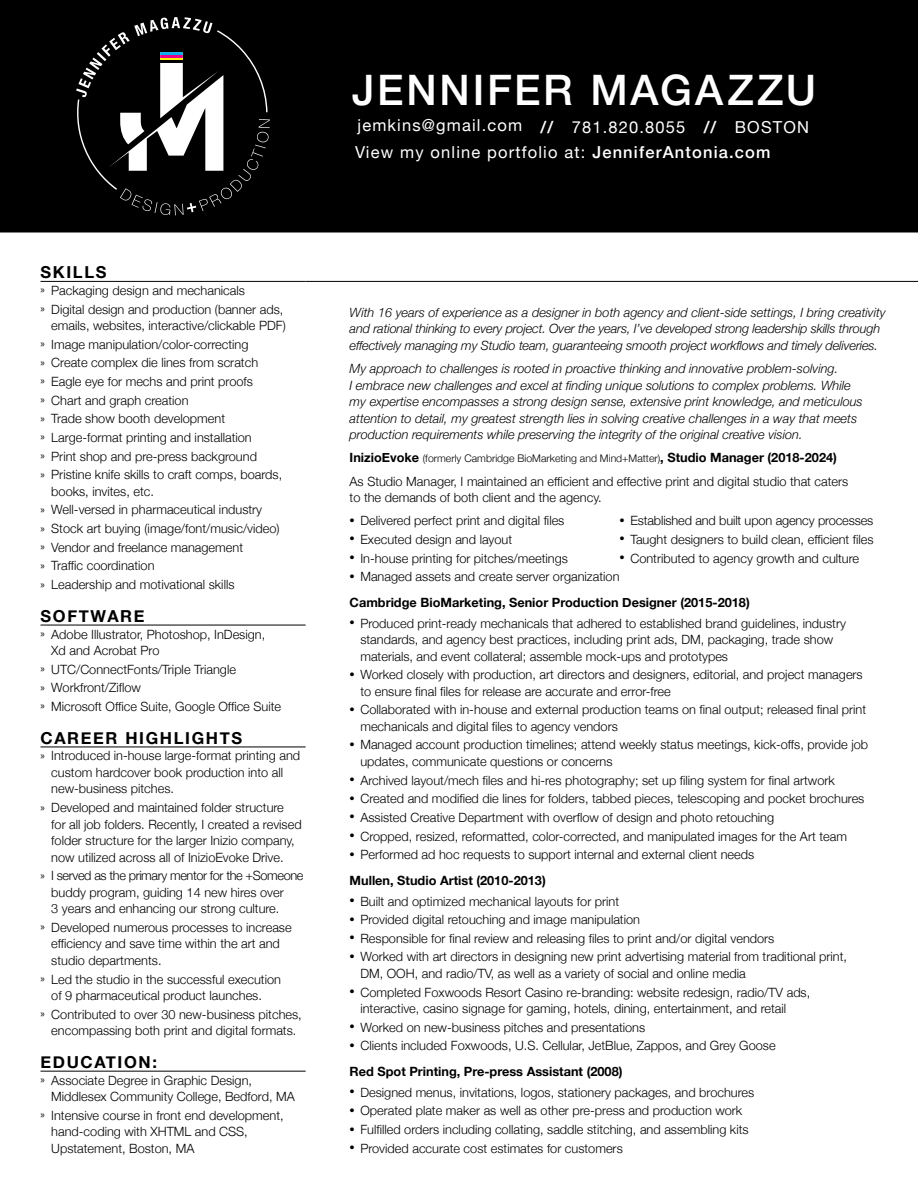
<style>
.page{position:relative;width:918px;height:1188px;background:#fff}
.page>*{position:absolute;margin:0;border:0;box-sizing:border-box;transform-origin:0 0}
.t1{font:500 42px "Helvetica Neue";letter-spacing:.065em;color:#fff}
.t2{font:16.5px "Helvetica Neue";letter-spacing:.07em;color:#fff}
.t3{font:700 16.5px "Helvetica Neue";letter-spacing:.1em;color:#000}
.t4{font:300 12.75px/16.5px "Helvetica Neue";color:#000}
.t5{font:italic 300 12.75px/16.5px "Helvetica Neue";color:#000}
.t6{font:700 12.75px "Helvetica Neue";color:#000}
.t7{font:300 10.5px "Helvetica Neue";color:#000}
.s1{font-family:"Myriad Pro";font-weight:400;font-size:10.5px}
.s2{font-weight:500}
.s3{font-weight:700;font-size:12.75px}
.s4{font-size:10.5px}
.s5{font-weight:700}
</style>
<div class="page">
<div style="left:1px;top:1px;width:916px;height:231px;background:#000"></div>
<div style="left:0;top:0;width:918px;height:232px;border:2px solid #000"></div>
<hr style="left:40px;top:281px;width:266px;height:1px;background:#000">
<hr style="left:40px;top:625px;width:266px;height:1px;background:#000">
<hr style="left:40px;top:747px;width:266px;height:1px;background:#000">
<hr style="left:40px;top:1071px;width:266px;height:1px;background:#000">
<hr style="left:306px;top:281px;width:612px;height:1px;background:#000">
<svg style="left:76px;top:17px;width:194px;height:198px"></svg>
<hr style="left:158px;top:52px;width:25px;height:3px;background:#00aeef">
<hr style="left:158px;top:55px;width:25px;height:3px;background:#ec008c">
<hr style="left:158px;top:58px;width:25px;height:3px;background:#fff200">
<hr style="left:158px;top:61px;width:25px;height:2px;background:#000">
<p class="t3" style="left:40px;top:260px;width:68px">SKILLS</p>
<p class="t4" style="left:40px;top:281px;width:244px;line-height:18.6px"><span class="s1">»</span> Packaging design and mechanicals<br><span class="s1">»</span> Digital design and production (banner ads,</p>
<p class="t4" style="left:40px;top:316px;width:247px;line-height:18.6px;text-indent:11px">emails, websites, interactive/clickable PDF) <span class="s1">»</span> Image manipulation/color-correcting<br><span class="s1">»</span> Create complex die lines from scratch<br><span class="s1">»</span> Eagle eye for mechs and print proofs<br><span class="s1">»</span> Chart and graph creation<br><span class="s1">»</span> Trade show booth development<br><span class="s1">»</span> Large-format printing and installation<br><span class="s1">»</span> Print shop and pre-press background<br><span class="s1">»</span> Pristine knife skills to craft comps, boards,</p>
<p class="t4" style="left:40px;top:482px;width:241px;line-height:18.6px;text-indent:11px">books, invites, etc.<br><span class="s1">»</span> Well-versed in pharmaceutical industry<br><span class="s1">»</span> Stock art buying (image/font/music/video) <span class="s1">»</span> Vendor and freelance management<br><span class="s1">»</span> Traffic coordination<br><span class="s1">»</span> Leadership and motivational skills</p>
<p class="t3" style="left:40px;top:603px;width:106px">SOFTWARE</p>
<p class="t4" style="left:51px;top:625px;width:215px;text-indent:-11px"><span class="s1">»</span> Adobe Illustrator, Photoshop, InDesign,<br>Xd and Acrobat Pro</p>
<p class="t4" style="left:40px;top:660px;width:242px;line-height:18.6px"><span class="s1">»</span> UTC/ConnectFonts/Triple Triangle<br><span class="s1">»</span> Workfront/Ziflow<br><span class="s1">»</span> Microsoft Office Suite, Google Office Suite</p>
<p class="t3" style="left:40px;top:725px;width:203px">CAREER HIGHLIGHTS</p>
<p class="t4" style="left:51px;top:747px;width:250px;text-indent:-11px"><span class="s1">»</span> Introduced in-house large-format printing and custom hardcover book production into all new-business pitches.</p>
<p class="t4" style="left:51px;top:799px;width:252px;text-indent:-11px"><span class="s1">»</span> Developed and maintained folder structure<br>for all job folders. Recently, I created a revised folder structure for the larger Inizio company, now utilized across all of InizioEvoke Drive.</p>
<p class="t4" style="left:51px;top:867px;width:254px;text-indent:-11px"><span class="s1">»</span> I served as the primary mentor for the +Someone buddy program, guiding 14 new hires over<br>3 years and enhancing our strong culture.</p>
<p class="t4" style="left:51px;top:919px;width:242px;text-indent:-11px"><span class="s1">»</span> Developed numerous processes to increase efficiency and save time within the art and studio departments.</p>
<p class="t4" style="left:51px;top:970px;width:231px;text-indent:-11px"><span class="s1">»</span> Led the studio in the successful execution of 9 pharmaceutical product launches.</p>
<p class="t4" style="left:40px;top:1006px;width:263px;text-align:center"><span class="s1">»</span> Contributed to over 30 new-business pitches, encompassing both print and digital formats.</p>
<p class="t3" style="left:40px;top:1049px;width:118px">EDUCATION:</p>
<p class="t4" style="left:51px;top:1072px;width:245px;text-indent:-11px"><span class="s1">»</span> Associate Degree in Graphic Design,<br>Middlesex Community College, Bedford, MA</p>
<p class="t4" style="left:51px;top:1107px;width:234px;text-indent:-11px"><span class="s1">»</span> Intensive course in front end development, hand-coding with XHTML and CSS,<br>Upstatement, Boston, MA</p>
<h1 class="t1" style="left:352px;top:56px;width:466px">JENNIFER MAGAZZU</h1>
<p class="t2" style="left:358px;top:115px;width:453px">jemkins@gmail.com <span class="s2">//</span> 781.820.8055 <span class="s2">//</span> BOSTON</p>
<p class="t2" style="left:355px;top:140px;width:417px">View my online portfolio at: <span class="s2">JenniferAntonia.com</span></p>
<p class="t5" style="left:350px;top:303px;width:538px">With 16 years of experience as a designer in both agency and client-side settings, I bring creativity and rational thinking to every project. Over the years, I’ve developed strong leadership skills through effectively managing my Studio team, guaranteeing smooth project workflows and timely deliveries.</p>
<p class="t5" style="left:350px;top:360px;width:515px">My approach to challenges is rooted in proactive thinking and innovative problem-solving.<br>I embrace new challenges and excel at finding unique solutions to complex problems. While my expertise encompasses a strong design sense, extensive print knowledge, and meticulous attention to detail, my greatest strength lies in solving creative challenges in a way that meets production requirements while preserving the integrity of the original creative vision.</p>
<p class="t7" style="left:350px;top:452px;width:489px"><span class="s3">InizioEvoke</span> (formerly Cambridge BioMarketing and Mind+Matter)<span class="s3">, Studio Manager (2018-2024)</span></p>
<p class="t4" style="left:350px;top:473px;width:500px">As Studio Manager, I maintained an efficient and effective print and digital studio that caters to the demands of both client and the agency.</p>
<p class="t4" style="left:350px;top:512px;width:216px"><span class="s4">•</span> Delivered perfect print and digital files</p>
<p class="t4" style="left:350px;top:531px;width:164px"><span class="s4">•</span> Executed design and layout</p>
<p class="t4" style="left:350px;top:550px;width:220px"><span class="s4">•</span> In-house printing for pitches/meetings</p>
<p class="t4" style="left:350px;top:568px;width:271px"><span class="s4">•</span> Managed assets and create server organization</p>
<p class="t4" style="left:620px;top:512px;width:255px"><span class="s4">•</span> Established and built upon agency processes</p>
<p class="t4" style="left:620px;top:531px;width:256px"><span class="s4">•</span> Taught designers to build clean, efficient files</p>
<p class="t4" style="left:620px;top:550px;width:241px"><span class="s4">•</span> Contributed to agency growth and culture</p>
<p class="t6" style="left:350px;top:592px;width:402px">Cambridge BioMarketing, Senior Production Designer (2015-2018)</p>
<p class="t4" style="left:360px;top:614px;width:487px;text-indent:-11px"><span class="s4">•</span> Produced print-ready mechanicals that adhered to established brand guidelines, industry standards, and agency best practices, including print ads, DM, packaging, trade show materials, and event collateral; assemble mock-ups and prototypes</p>
<p class="t4" style="left:360px;top:666px;width:504px;text-indent:-11px"><span class="s4">•</span> Worked closely with production, art directors and designers, editorial, and project managers to ensure final files for release are accurate and error-free</p>
<p class="t4" style="left:360px;top:701px;width:507px;text-indent:-11px"><span class="s4">•</span> Collaborated with in-house and external production teams on final output; released final print mechanicals and digital files to agency vendors</p>
<p class="t4" style="left:360px;top:736px;width:509px;text-indent:-11px"><span class="s4">•</span> Managed account production timelines; attend weekly status meetings, kick-offs, provide job updates, communicate questions or concerns</p>
<p class="t4" style="left:350px;top:772px;width:487px"><span class="s4">•</span> Archived layout/mech files and hi-res photography; set up filing system for final artwork</p>
<p class="t4" style="left:350px;top:790px;width:516px"><span class="s4">•</span> Created and modified die lines for folders, tabbed pieces, telescoping and pocket brochures</p>
<p class="t4" style="left:350px;top:809px;width:426px"><span class="s4">•</span> Assisted Creative Department with overflow of design and photo retouching</p>
<p class="t4" style="left:350px;top:828px;width:499px"><span class="s4">•</span> Cropped, resized, reformatted, color-corrected, and manipulated images for the Art team</p>
<p class="t4" style="left:350px;top:842px;width:406px;line-height:25.3px"><span class="s4">•</span> Performed ad hoc requests to support internal and external client needs<br><span class="s5">Mullen, Studio Artist (2010-2013)</span></p>
<p class="t4" style="left:350px;top:892px;width:271px"><span class="s4">•</span> Built and optimized mechanical layouts for print</p>
<p class="t4" style="left:350px;top:911px;width:292px"><span class="s4">•</span> Provided digital retouching and image manipulation</p>
<p class="t4" style="left:350px;top:930px;width:426px"><span class="s4">•</span> Responsible for final review and releasing files to print and/or digital vendors</p>
<p class="t4" style="left:360px;top:948px;width:488px;text-indent:-11px"><span class="s4">•</span> Worked with art directors in designing new print advertising material from traditional print,<br>DM, OOH, and radio/TV, as well as a variety of social and online media</p>
<p class="t4" style="left:360px;top:984px;width:451px;text-indent:-11px"><span class="s4">•</span> Completed Foxwoods Resort Casino re-branding: website redesign, radio/TV ads, interactive, casino signage for gaming, hotels, dining, entertainment, and retail</p>
<p class="t4" style="left:350px;top:1019px;width:297px"><span class="s4">•</span> Worked on new-business pitches and presentations</p>
<p class="t4" style="left:350px;top:1033px;width:428px;line-height:25.3px"><span class="s4">•</span> Clients included Foxwoods, U.S. Cellular, JetBlue, Zappos, and Grey Goose<br><span class="s5">Red Spot Printing, Pre-press Assistant (2008)</span></p>
<p class="t4" style="left:350px;top:1084px;width:406px"><span class="s4">•</span> Designed menus, invitations, logos, stationery packages, and brochures</p>
<p class="t4" style="left:350px;top:1102px;width:394px"><span class="s4">•</span> Operated plate maker as well as other pre-press and production work</p>
<p class="t4" style="left:350px;top:1121px;width:400px"><span class="s4">•</span> Fulfilled orders including collating, saddle stitching, and assembling kits</p>
<p class="t4" style="left:350px;top:1140px;width:275px"><span class="s4">•</span> Provided accurate cost estimates for customers</p>
</div>
